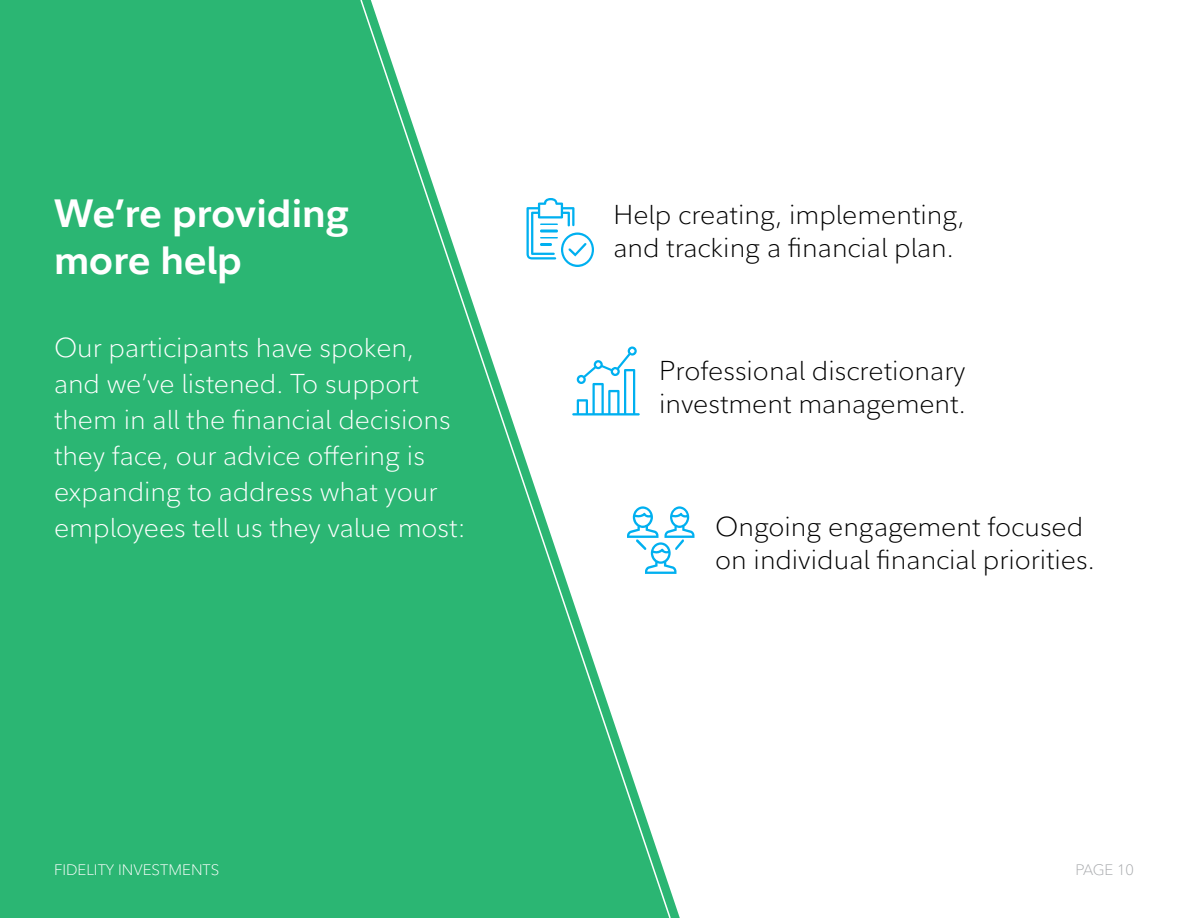
<style>
.page{position:relative;width:1188px;height:918px;background:#fff}
.page>*{position:absolute;margin:0;border:0;box-sizing:border-box;transform-origin:0 0}
.t1{font:700 39px/46.8px "Fidelity Sans";letter-spacing:-.005em;color:#fff}
.t2{font:300 27px/36px "Fidelity Sans";color:#fff}
.t3{font:300 27px/32.4px "Fidelity Sans";color:#000}
.t4{font:300 15px "Fidelity Sans";color:#fff}
.t5{font:300 15px "Fidelity Sans";letter-spacing:-.02em;color:#a7a9ac}
</style>
<div class="page">
<div style="left:0;top:0;width:680px;height:918px;background:#2bb673"></div>
<svg style="left:672px;top:506px;width:22px;height:68px"></svg>
<svg style="left:359px;top:0;width:313px;height:918px"></svg>
<h1 class="t1" style="left:54px;top:189px;width:296px">We’re providing more help</h1>
<p class="t2" style="left:54px;top:330px;width:413px">Our participants have spoken, and we’ve listened. To support them in all the financial decisions they face, our advice offering is expanding to address what your employees tell us they value most:</p>
<p class="t4" style="left:54px;top:860px;width:167px">FIDELITY INVESTMENTS</p>
<p class="t3" style="left:614px;top:199px;width:353px">Help creating, implementing, and tracking a financial plan.</p>
<p class="t3" style="left:659px;top:355px;width:308px">Professional discretionary investment management.</p>
<p class="t3" style="left:715px;top:511px;width:381px">Ongoing engagement focused on individual financial priorities.</p>
<p class="t5" style="left:1076px;top:860px;width:60px">PAGE 10</p>
</div>
